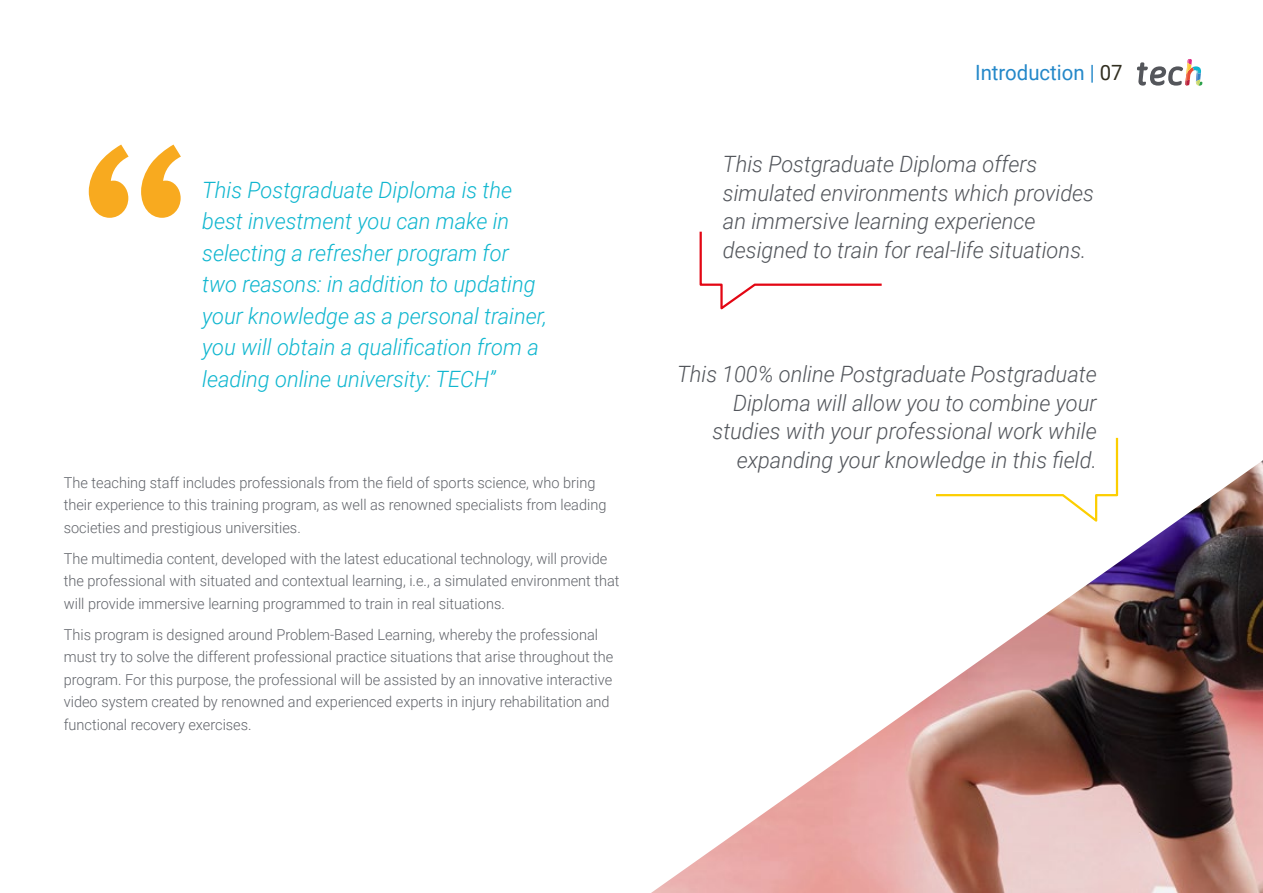
<style>
.page{position:relative;width:1263px;height:893px;background:#fff}
.page>*{position:absolute;margin:0;border:0;box-sizing:border-box;transform-origin:0 0}
.t1{font:italic 300 22.5px/28.5px "Roboto";color:#52555b;text-align:right}
.t2{font:italic 300 22.5px/31.5px "Roboto";color:#0fb6cf}
.t3{font:21px "Roboto";color:#2488c9}
.t4{font:300 15px/22.5px "Roboto";color:#61646a}
.s1{color:#312e20}
</style>
<div class="page">
<svg style="left:89px;top:145px;width:92px;height:73px"></svg>
<svg style="left:1115px;top:437px;width:4px;height:23px"></svg>
<svg style="left:699px;top:231px;width:183px;height:79px"></svg>
<img style="left:651px;top:460px;width:612px;height:433px">
<svg style="left:1137px;top:59px;width:65px;height:27px"></svg>
<p class="t2" style="left:202px;top:173px;width:346px">This Postgraduate Diploma is the best investment you can make in selecting a refresher program for two reasons: in addition to updating your knowledge as a personal trainer, you will obtain a qualification from a leading online university: TECH”</p>
<p class="t4" style="left:64px;top:470px;width:544px">The teaching staff includes professionals from the field of sports science, who bring their experience to this training program, as well as renowned specialists from leading societies and prestigious universities.</p>
<p class="t4" style="left:64px;top:546px;width:557px">The multimedia content, developed with the latest educational technology, will provide the professional with situated and contextual learning, i.e., a simulated environment that will provide immersive learning programmed to train in real situations.</p>
<p class="t4" style="left:64px;top:622px;width:551px">This program is designed around Problem-Based Learning, whereby the professional must try to solve the different professional practice situations that arise throughout the program. For this purpose, the professional will be assisted by an innovative interactive video system created by renowned and experienced experts in injury rehabilitation and functional recovery exercises.</p>
<h2 class="t3" style="left:975px;top:57px;width:149px">Introduction | <span class="s1">07</span></h2>
<h1 class="t1" style="left:723px;top:149px;width:373px;text-align:left">This Postgraduate Diploma offers simulated environments which provides an immersive learning experience designed to train for real-life situations.</h1>
<h1 class="t1" style="left:677px;top:359px;width:421px">This 100% online Postgraduate Postgraduate Diploma will allow you to combine your studies with your professional work while expanding your knowledge in this field.</h1>
</div>
